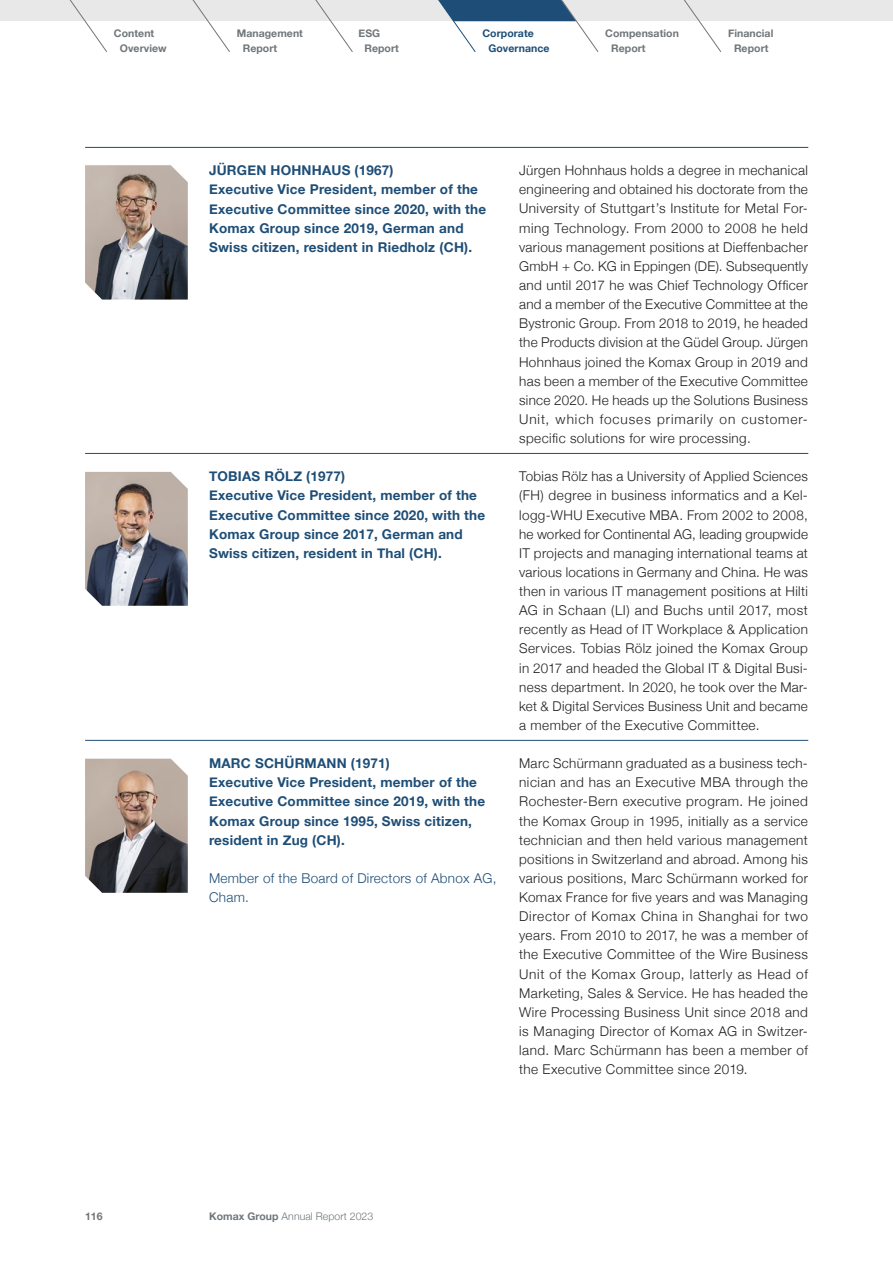
<style>
.page{position:relative;width:893px;height:1263px;background:#fff}
.page>*{position:absolute;margin:0;border:0;box-sizing:border-box;transform-origin:0 0}
.t1{font:300 13.5px/19px "Helvetica Neue";letter-spacing:.035em;color:#231f20;text-align:justify}
.t2{font:700 13.5px/19.2px "Helvetica Neue";letter-spacing:.015em;color:#1e4e77}
.t3{font:300 13.5px/19.2px "Helvetica Neue";letter-spacing:.02em;color:#1e4e77}
.t4{font:700 10.5px/14.7px "Helvetica Neue";letter-spacing:.005em;color:#6f767a}
.t5{font:300 10.5px "Helvetica Neue";letter-spacing:.005em;color:#6f767a}
.t6{font:700 10.5px/14.7px "Helvetica Neue";letter-spacing:.005em;color:#1e4e77}
.s1{font-weight:700}
</style>
<div class="page">
<div style="left:0;top:0;width:893px;height:21px;background:#e9e8e8"></div>
<svg style="left:69px;top:0;width:38px;height:52px"></svg>
<svg style="left:315px;top:0;width:38px;height:52px"></svg>
<svg style="left:438px;top:0;width:161px;height:52px"></svg>
<svg style="left:684px;top:0;width:37px;height:52px"></svg>
<svg style="left:192px;top:0;width:38px;height:52px"></svg>
<hr style="left:85px;top:740px;width:723px;height:1px;background:#1e4e77">
<img style="left:85px;top:759px;width:103px;height:134px">
<hr style="left:85px;top:453px;width:723px;height:1px;background:#1e4e77">
<img style="left:85px;top:472px;width:103px;height:134px">
<hr style="left:85px;top:147px;width:723px;height:1px;background:#1e4e77">
<img style="left:85px;top:165px;width:103px;height:135px">
<p class="t4" style="left:120px;top:26px;width:48px;text-indent:-6px">Content<br>Overview</p>
<p class="t4" style="left:243px;top:26px;width:62px;text-indent:-6px">Management<br>Report</p>
<p class="t4" style="left:364px;top:26px;width:36px;text-indent:-6px">ESG<br>Report</p>
<p class="t6" style="left:488px;top:26px;width:63px;text-indent:-6px">Corporate<br>Governance</p>
<p class="t4" style="left:611px;top:26px;width:69px;text-indent:-6px">Compensation<br>Report</p>
<p class="t4" style="left:728px;top:26px;width:47px;text-align:center">Financial<br>Report</p>
<p class="t2" style="left:209px;top:161px;width:279px">JÜRGEN HOHNHAUS (1967)<br>Executive Vice President, member of the Executive Committee since 2020, with the Komax Group since 2019, German and Swiss citizen, resident in Riedholz (CH).</p>
<p class="t1" style="left:519px;top:161px;width:290px">Jürgen Hohnhaus holds a degree in mechanical engineering and obtained his doctorate from the University of Stuttgart’s Institute for Metal For&shy;ming Technology. From 2000 to 2008 he held various management positions at Dieffenbacher GmbH + Co. KG in Eppingen (DE). Subsequently and until 2017 he was Chief Technology Officer and a member of the Executive Committee at the Bystronic Group. From 2018 to 2019, he headed the Products division at the Güdel Group. Jürgen Hohnhaus joined the Komax Group in 2019 and has been a member of the Executive Committee since 2020. He heads up the Solutions Business Unit, which focuses primarily on customer&shy;specific solutions for wire processing.</p>
<p class="t2" style="left:209px;top:467px;width:278px">TOBIAS RÖLZ (1977)<br>Executive Vice President, member of the Executive Committee since 2020, with the Komax Group since 2017, German and Swiss citizen, resident in Thal (CH).</p>
<p class="t1" style="left:519px;top:467px;width:290px">Tobias Rölz has a University of Applied Sciences (FH) degree in business informatics and a Kel&shy;logg-WHU Executive MBA. From 2002 to 2008, he worked for Continental AG, leading groupwide IT projects and managing international teams at various locations in Germany and China. He was then in various IT management positions at Hilti AG in Schaan (LI) and Buchs until 2017, most recently as Head of IT Workplace &amp; Application Services. Tobias Rölz joined the Komax Group in 2017 and headed the Global IT &amp; Digital Busi&shy;ness department. In 2020, he took over the Mar&shy;ket &amp; Digital Services Business Unit and became a member of the Executive Committee.</p>
<p class="t2" style="left:209px;top:753px;width:278px">MARC SCHÜRMANN (1971)<br>Executive Vice President, member of the<br>Executive Committee since 2019, with the<br>Komax Group since 1995, Swiss citizen, resident in Zug (CH).</p>
<p class="t3" style="left:209px;top:868px;width:289px">Member of the Board of Directors of Abnox AG,<br>Cham.</p>
<p class="t1" style="left:519px;top:753px;width:290px">Marc Schürmann graduated as a business tech&shy;nician and has an Executive MBA through the Rochester-Bern executive program. He joined the Komax Group in 1995, initially as a service technician and then held various management positions in Switzerland and abroad. Among his various positions, Marc Schürmann worked for Komax France for five years and was Managing Director of Komax China in Shanghai for two years. From 2010 to 2017, he was a member of the Executive Committee of the Wire Business Unit of the Komax Group, latterly as Head of Marketing, Sales &amp; Service. He has headed the Wire Processing Business Unit since 2018 and is Managing Director of Komax AG in Switzer&shy;land. Marc Schürmann has been a member of the Executive Committee since 2019.</p>
<p class="t4" style="left:85px;top:1209px;width:19px">116</p>
<p class="t5" style="left:209px;top:1210px;width:166px"><span class="s1">Komax Group</span> Annual Report 2023</p>
</div>
